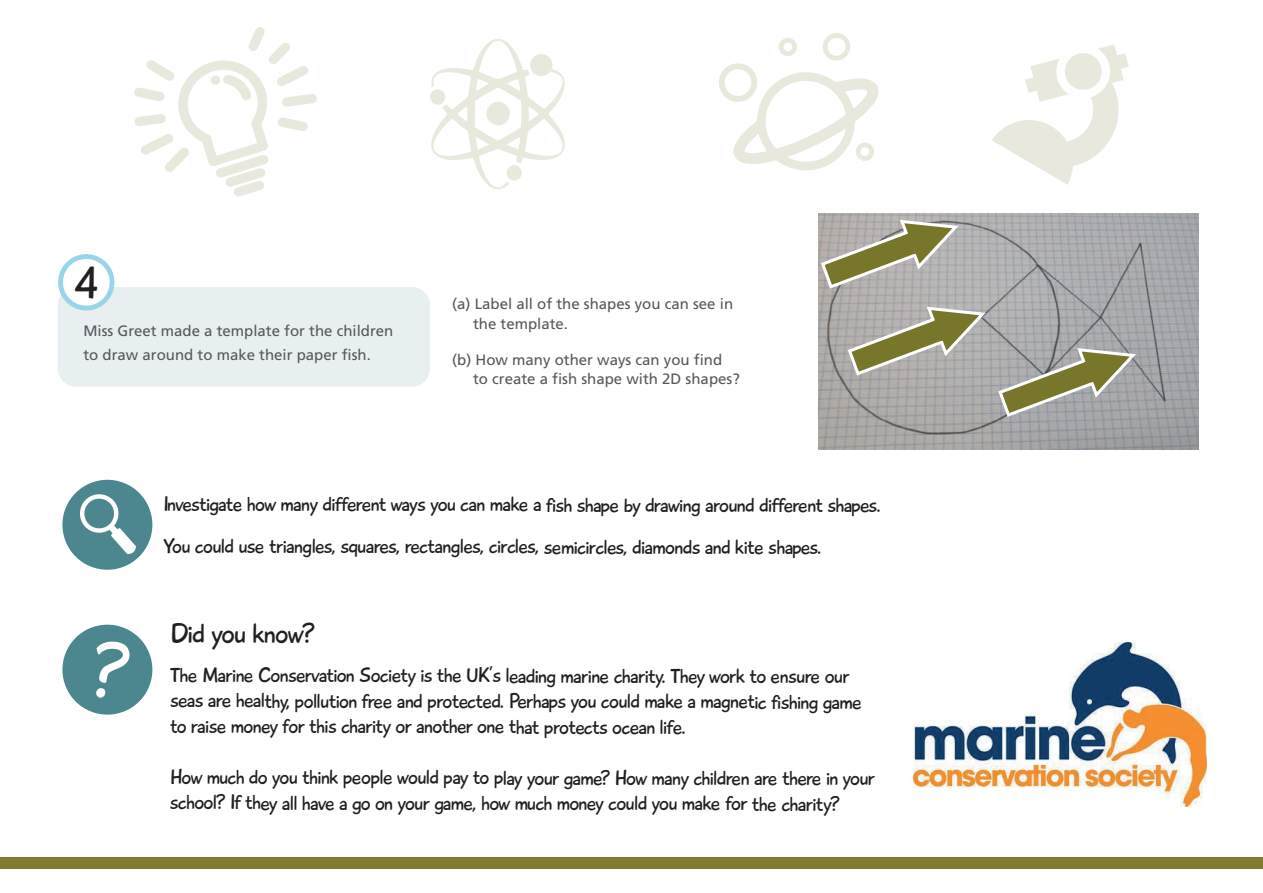
<style>
.page{position:relative;width:1263px;height:893px;background:#fff}
.page>*{position:absolute;margin:0;border:0;box-sizing:border-box;transform-origin:0 0}
.t1{font:44.55px "Playtime With Hot Toddies";color:#231f20}
.t2{font:28.5px "Playtime With Hot Toddies";letter-spacing:-.035em;color:#231f20}
.t3{font:21px/25.3px "Playtime With Hot Toddies";letter-spacing:-.035em;color:#231f20}
.t4{font:15px/19.5px "Frutiger";color:#57585a}
</style>
<div class="page">
<div style="left:0;top:857px;width:1263px;height:12px;background:#817a30"></div>
<svg style="left:719px;top:33px;width:159px;height:137px"></svg>
<svg style="left:431px;top:39px;width:134px;height:150px"></svg>
<div style="left:430px;top:89px;width:15px;height:16px;background:#e9e8dc;border-radius:50%"></div>
<div style="left:507px;top:165px;width:15px;height:15px;background:#e9e8dc;border-radius:50%"></div>
<div style="left:486px;top:102px;width:24px;height:24px;background:#e9e8dc;border-radius:50%"></div>
<svg style="left:992px;top:44px;width:137px;height:141px"></svg>
<svg style="left:134px;top:27px;width:183px;height:170px"></svg>
<svg style="left:62px;top:479px;width:91px;height:91px"></svg>
<div style="left:58px;top:287px;width:372px;height:100px;background:#e7eff0;border-radius:18px"></div>
<svg style="left:58px;top:254px;width:57px;height:57px"></svg>
<img style="left:819px;top:214px;width:380px;height:236px">
<svg style="left:846px;top:305px;width:143px;height:72px;background:#a7a690"></svg>
<svg style="left:819px;top:218px;width:143px;height:73px;background:#a8a691"></svg>
<svg style="left:996px;top:346px;width:143px;height:73px;background:#9fa08d"></svg>
<img style="left:914px;top:643px;width:292px;height:163px">
<svg style="left:62px;top:624px;width:91px;height:91px"></svg>
<h1 class="t1" style="left:74px;top:256px;width:26px">4</h1>
<p class="t4" style="left:83px;top:318px;width:312px;line-height:24px">Miss Greet made a template for the children to draw around to make their paper fish.</p>
<p class="t4" style="left:473px;top:294px;width:262px;text-indent:-21px">(a) Label all of the shapes you can see in the template.</p>
<p class="t4" style="left:473px;top:350px;width:268px;text-indent:-21px">(b) How many other ways can you find to create a fish shape with 2D shapes?</p>
<p class="t3" style="left:163px;top:484px;width:719px;line-height:42px">Investigate how many different ways you can make a fish shape by drawing around different shapes.<br>You could use triangles, squares, rectangles, circles, semicircles, diamonds and kite shapes.</p>
<h2 class="t2" style="left:170px;top:616px;width:147px">Did you know?</h2>
<p class="t3" style="left:170px;top:663px;width:693px">The Marine Conservation Society is the UK’s leading marine charity. They work to ensure our seas are healthy, pollution free and protected. Perhaps you could make a magnetic fishing game to raise money for this charity or another one that protects ocean life.</p>
<p class="t3" style="left:170px;top:765px;width:707px">How much do you think people would pay to play your game? How many children are there in your school? If they all have a go on your game, how much money could you make for the charity?</p>
</div>
